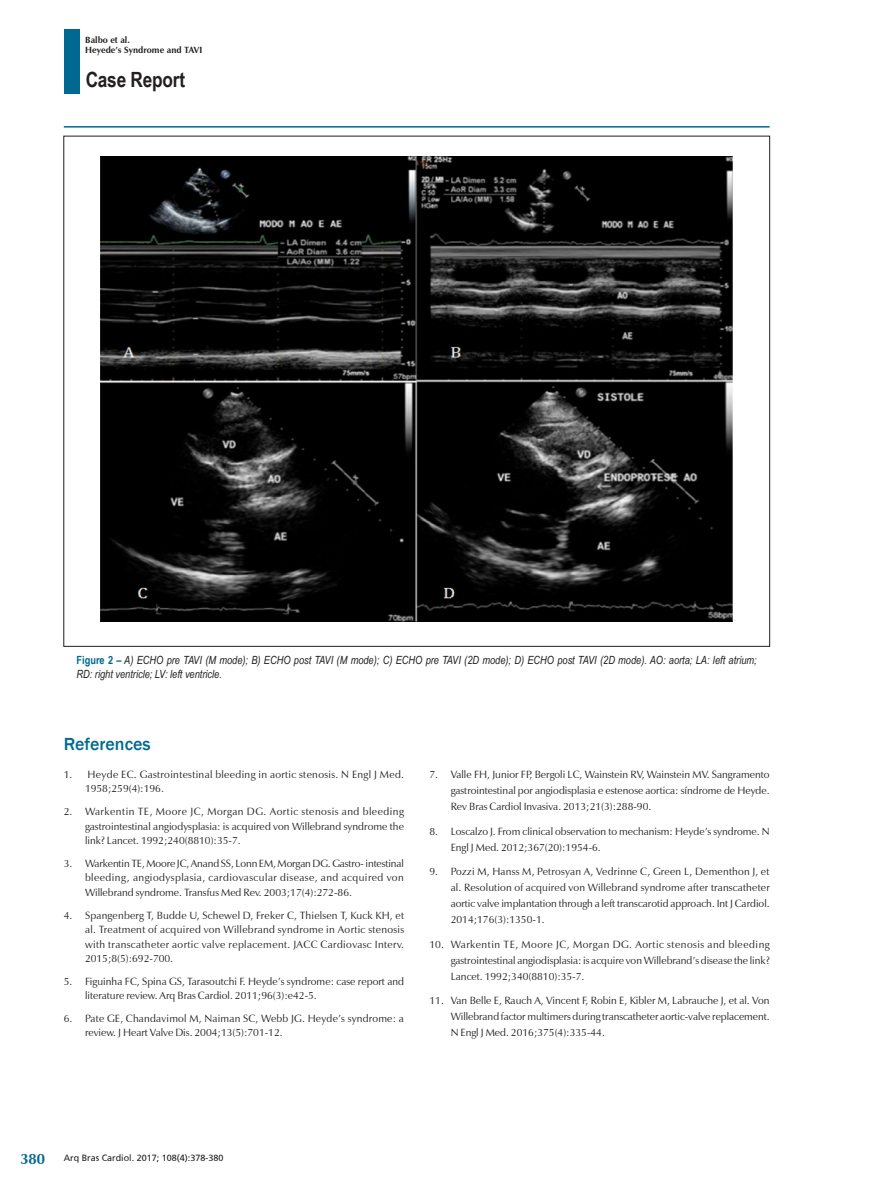
<style>
.page{position:relative;width:893px;height:1191px;background:#fff}
.page>*{position:absolute;margin:0;border:0;box-sizing:border-box;transform-origin:0 0}
.t1{font:700 21px "Arial Narrow";letter-spacing:-.01em;color:#231f20}
._02_-_TITULO_-_MATER{font:500 18px "Franklin Gothic";color:#006991}
.t2{font:700 15px "Zapf Humanist 601 BT";color:#006991}
._06_-_LEGENDA_FIGURA{font:italic 11.25px/13.5px "Arial Narrow";color:#231f20}
._05_-_REFERENCIAS{font:10.5px/16px "Zapf Humanist 601 BT";color:#231f20;text-align:justify}
._05_-_REFERENCIAS-2{font:10.5px/14.4px "Zapf Humanist 601 BT";letter-spacing:.02em;color:#231f20}
._05_-_REFERENCIAS-3{font:10.5px/14.4px "Zapf Humanist 601 BT";letter-spacing:.03em;color:#231f20}
.t3{font:9px "Frutiger";color:#231f20}
.t4{font:700 9px "Zapf Humanist 601 BT";color:#231f20}
.s1{font-weight:700;font-style:normal;color:#006991}
</style>
<div class="page">
<hr style="left:64px;top:126px;width:706px;height:2px;background:#006991">
<div style="left:64px;top:29px;width:16px;height:65px;background:#006991"></div>
<img style="left:101px;top:156px;width:631px;height:465px">
<p class="t4" style="left:85px;top:34px;width:46px">Balbo et al.</p>
<p class="t4" style="left:85px;top:45px;width:118px">Heyede’s Syndrome and TAVI</p>
<h1 class="t1" style="left:86px;top:64px;width:101px">Case Report</h1>
<p class="_06_-_LEGENDA_FIGURA" style="left:77px;top:653px;width:682px"><span class="s1">Figure 2 –</span> A) ECHO pre TAVI (M mode); B) ECHO post TAVI (M mode); C) ECHO pre TAVI (2D mode); D) ECHO post TAVI (2D mode). AO: aorta; LA: left atrium;<br>RD: right ventricle; LV: left ventricle.</p>
<p class="_02_-_TITULO_-_MATER" style="left:64px;top:733px;width:88px">References</p>
<p class="_05_-_REFERENCIAS-3" style="left:85px;top:767px;width:321px;text-indent:-21px">1. Heyde EC. Gastrointestinal bleeding in aortic stenosis. N Engl J Med.<br>1958;259(4):196.</p>
<p class="_05_-_REFERENCIAS" style="left:85px;top:804px;width:321px;line-height:14.4px;text-indent:-21px">2. Warkentin TE, Moore JC, Morgan DG. Aortic stenosis and bleeding gastrointestinal angiodysplasia: is acquired von Willebrand syndrome the link? Lancet. 1992;240(8810):35-7.</p>
<p class="_05_-_REFERENCIAS" style="left:85px;top:856px;width:320px;line-height:14.4px;text-indent:-21px">3. Warkentin TE, Moore JC, Anand SS, Lonn EM, Morgan DG. Gastro- intestinal bleeding, angiodysplasia, cardiovascular disease, and acquired von Willebrand syndrome. Transfus Med Rev. 2003;17(4):272-86.</p>
<p class="_05_-_REFERENCIAS" style="left:85px;top:908px;width:321px;line-height:14.4px;text-indent:-21px">4. Spangenberg T, Budde U, Schewel D, Freker C, Thielsen T, Kuck KH, et al. Treatment of acquired von Willebrand syndrome in Aortic stenosis with transcatheter aortic valve replacement. JACC Cardiovasc Interv.<br>2015;8(5):692-700.</p>
<p class="_05_-_REFERENCIAS" style="left:85px;top:974px;width:321px;line-height:14.4px;text-indent:-21px">5. Figuinha FC, Spina GS, Tarasoutchi F. Heyde’s syndrome: case report and literature review. Arq Bras Cardiol. 2011;96(3):e42-5.</p>
<p class="_05_-_REFERENCIAS-2" style="left:85px;top:1011px;width:321px;text-indent:-21px">6. Pate GE, Chandavimol M, Naiman SC, Webb JG. Heyde’s syndrome: a review. J Heart Valve Dis. 2004;13(5):701-12.</p>
<p class="_05_-_REFERENCIAS" style="left:451px;top:766px;width:320px;text-indent:-21px">7. Valle FH, Junior FP, Bergoli LC, Wainstein RV, Wainstein MV. Sangramento gastrointestinal por angiodisplasia e estenose aortica: síndrome de Heyde.<br>Rev Bras Cardiol Invasiva. 2013;21(3):288-90.</p>
<p class="_05_-_REFERENCIAS" style="left:451px;top:823px;width:320px;text-indent:-21px">8. Loscalzo J. From clinical observation to mechanism: Heyde’s syndrome. N<br>Engl J Med. 2012;367(20):1954-6.</p>
<p class="_05_-_REFERENCIAS" style="left:451px;top:863px;width:321px;text-indent:-21px">9. Pozzi M, Hanss M, Petrosyan A, Vedrinne C, Green L, Dementhon J, et al. Resolution of acquired von Willebrand syndrome after transcatheter aortic valve implantation through a left transcarotid approach. Int J Cardiol.<br>2014;176(3):1350-1.</p>
<p class="_05_-_REFERENCIAS" style="left:451px;top:936px;width:320px;text-indent:-21px">10. Warkentin TE, Moore JC, Morgan DG. Aortic stenosis and bleeding gastrointestinal angiodisplasia: is acquire von Willebrand’s disease the link?<br>Lancet. 1992;340(8810):35-7.</p>
<p class="_05_-_REFERENCIAS" style="left:451px;top:992px;width:321px;text-indent:-21px">11. Van Belle E, Rauch A, Vincent F, Robin E, Kibler M, Labrauche J, et al. Von Willebrand factor multimers during transcatheter aortic-valve replacement.<br>N Engl J Med. 2016;375(4):335-44.</p>
<h3 class="t2" style="left:20px;top:1149px;width:26px">380</h3>
<p class="t3" style="left:64px;top:1153px;width:161px">Arq Bras Cardiol. 2017; 108(4):378-380</p>
</div>
